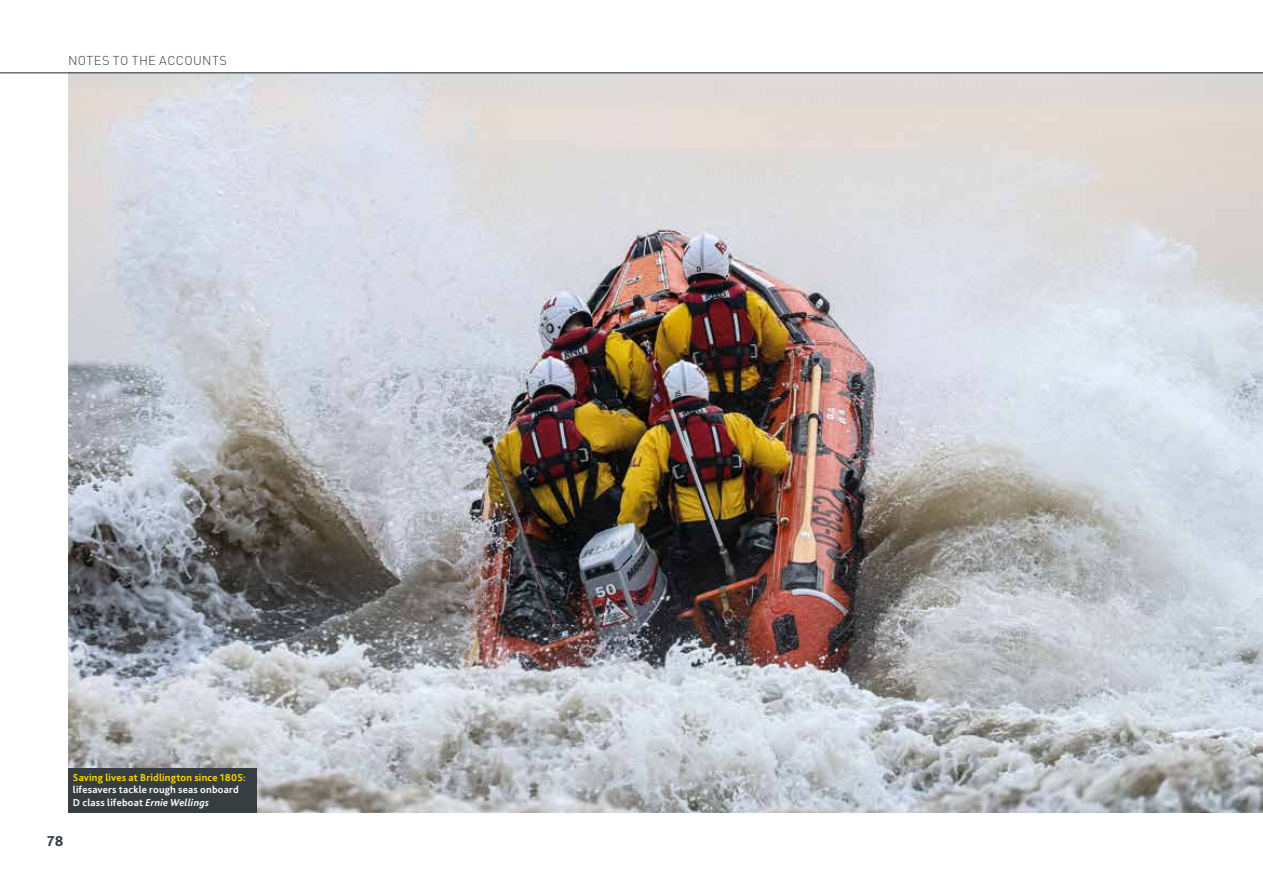
<style>
.page{position:relative;width:1263px;height:893px;background:#fff}
.page>*{position:absolute;margin:0;border:0;box-sizing:border-box;transform-origin:0 0}
.t1{font:800 15px "Bliss 2";color:#373e42}
.t2{font:300 12.75px "DINOT";letter-spacing:.03em;color:#373e42}
.t3{font:700 10.5px/12.6px "Bliss 2";letter-spacing:.02em;color:#fff}
.t4{font:700 10.5px "Bliss 2";letter-spacing:.02em;color:#fd0}
.s1{font-style:italic}
</style>
<div class="page">
<img style="left:68px;top:73px;width:1195px;height:739px">
<div style="left:68px;top:768px;width:188px;height:44px;background:#373e42"></div>
<hr style="left:0;top:72px;width:1263px;height:1px;background:#373e42">
<p class="t2" style="left:68px;top:52px;width:160px">NOTES TO THE ACCOUNTS</p>
<p class="t4" style="left:73px;top:771px;width:174px">Saving lives at Bridlington since 1805:</p>
<p class="t3" style="left:73px;top:783px;width:167px">lifesavers tackle rough seas onboard<br>D class lifeboat <span class="s1">Ernie Wellings</span></p>
<h1 class="t1" style="left:47px;top:832px;width:18px">78</h1>
</div>
